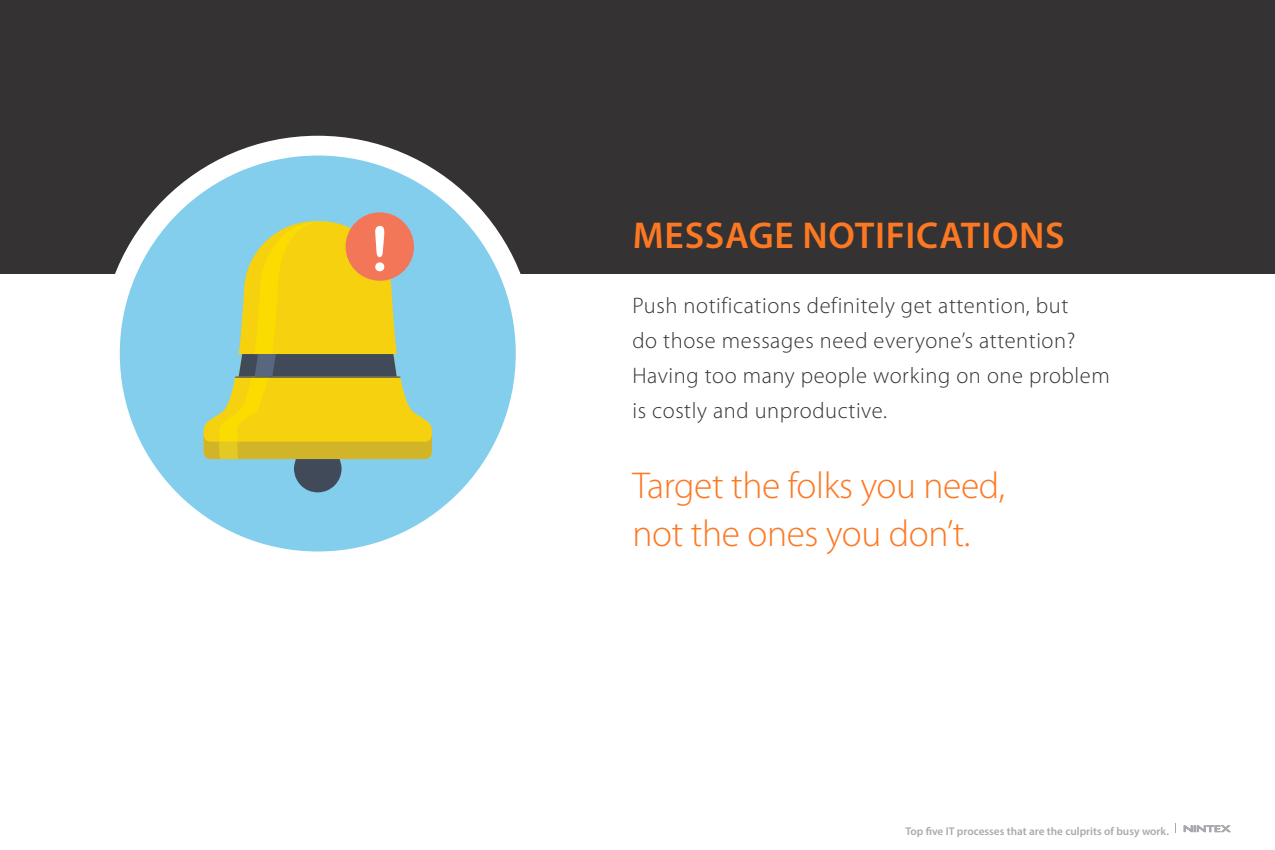
<style>
.page{position:relative;width:1275px;height:850px;background:#fff}
.page>*{position:absolute;margin:0;border:0;box-sizing:border-box;transform-origin:0 0}
.t1{font:300 37.5px/47.5px "Myriad Pro";letter-spacing:-.01em;color:#fd7822}
.t2{font:600 37.5px "Myriad Pro";letter-spacing:.02em;color:#fd7822}
.t3{font:300 22.5px/35px "Myriad Pro";letter-spacing:.025em;color:#343232}
.t4{font:600 11.25px "Myriad Pro";color:#aaaaac}
</style>
<div class="page">
<svg style="left:1184px;top:825px;width:47px;height:7px"></svg>
<div style="left:0;top:0;width:1275px;height:274px;background:#343232"></div>
<div style="left:100px;top:136px;width:436px;height:435px;background:#fff;border-radius:50%"></div>
<div style="left:120px;top:156px;width:396px;height:396px;background:#82ceec;border-radius:50%"></div>
<svg style="left:204px;top:212px;width:228px;height:280px"></svg>
<h1 class="t2" style="left:633px;top:212px;width:433px">MESSAGE NOTIFICATIONS</h1>
<p class="t3" style="left:632px;top:288px;width:479px">Push notifications definitely get attention, but<br>do those messages need everyone’s attention?<br>Having too many people working on one problem is costly and unproductive.</p>
<h1 class="t1" style="left:632px;top:462px;width:374px">Target the folks you need, not the ones you don’t.</h1>
<p class="t4" style="left:905px;top:824px;width:265px">Top five IT processes that are the culprits of busy work.</p>
</div>
